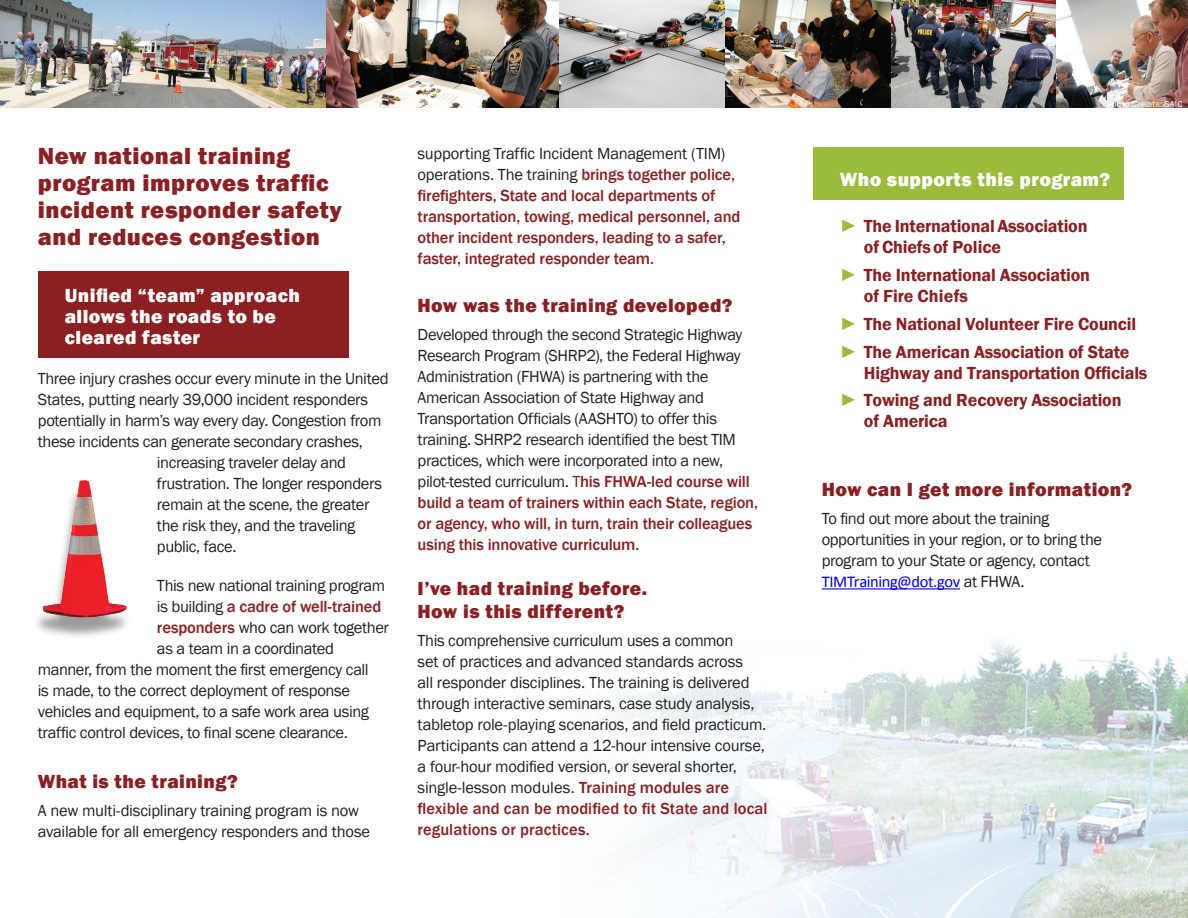
<style>
.page{position:relative;width:1188px;height:918px;background:#fff}
.page>*{position:absolute;margin:0;border:0;box-sizing:border-box;transform-origin:0 0}
.Head1{font:800 24px/27px "Franklin Gothic";letter-spacing:.02em;color:#8b1f22}
.Head_2_red{font:800 19.5px/23.4px "Franklin Gothic";letter-spacing:.02em;color:#8b1f22}
.blue_box_text{font:800 19.5px/21px "Franklin Gothic";letter-spacing:.02em;color:#fff}
.t1{font:600 18px/21px "Franklin Gothic";letter-spacing:-.01em;color:#8b1f22}
.body_11_pt{font:16.5px/21px "Franklin Gothic";letter-spacing:-.02em;color:#231f20}
.body_11_pt-2{font:500 16.5px/21px "Franklin Gothic";letter-spacing:-.01em;color:#8b1f22}
.CH_Caption_Head{font:9px "Franklin Gothic";letter-spacing:.025em;color:#fff}
.s1{font-weight:400;color:#231f20}
.s2{font-weight:500;color:#8b1f22}
.s3{color:#8b1f22}
.s4{font-weight:400;color:#9abb3b}
.s5{font-family:"Calibri";color:#00f}
</style>
<div class="page">
<img style="left:326px;top:0;width:233px;height:108px">
<img style="left:559px;top:0;width:166px;height:108px">
<img style="left:725px;top:0;width:166px;height:108px">
<img style="left:891px;top:0;width:166px;height:108px">
<img style="left:1057px;top:0;width:131px;height:108px">
<img style="left:0;top:0;width:326px;height:108px">
<img style="left:617px;top:641px;width:571px;height:277px">
<div style="left:813px;top:147px;width:310px;height:53px;background:#9abb3b"></div>
<hr style="left:822px;top:588px;width:138px;height:1px;background:#00f">
<div style="left:33px;top:488px;width:98px;height:152px;background:#231f20;opacity:.45"></div>
<img style="left:38px;top:480px;width:93px;height:152px">
<div style="left:38px;top:271px;width:310px;height:86px;background:#8b1f22"></div>
<p class="Head1" style="left:38px;top:142px;width:306px">New national training program improves traffic incident responder safety and reduces congestion</p>
<p class="blue_box_text" style="left:65px;top:285px;width:237px">Unified “team” approach allows the roads to be cleared faster</p>
<p class="body_11_pt" style="left:38px;top:369px;width:352px">Three injury crashes occur every minute in the United</p>
<p class="body_11_pt" style="left:38px;top:390px;width:332px">States, putting nearly 39,000 incident responders</p>
<p class="body_11_pt" style="left:38px;top:411px;width:345px">potentially in harm’s way every day. Congestion from</p>
<p class="body_11_pt" style="left:38px;top:432px;width:327px">these incidents can generate secondary crashes,</p>
<p class="body_11_pt" style="left:157px;top:453px;width:191px">increasing traveler delay and</p>
<p class="body_11_pt" style="left:157px;top:474px;width:227px">frustration. The longer responders</p>
<p class="body_11_pt" style="left:157px;top:495px;width:214px">remain at the scene, the greater</p>
<p class="body_11_pt" style="left:157px;top:516px;width:200px">the risk they, and the traveling</p>
<p class="body_11_pt" style="left:157px;top:537px;width:81px">public, face.</p>
<p class="body_11_pt" style="left:157px;top:575px;width:230px">This new national training program</p>
<p class="body_11_pt-2" style="left:157px;top:596px;width:226px"><span class="s1">is building</span> a cadre of well-trained</p>
<p class="body_11_pt" style="left:157px;top:617px;width:234px"><span class="s2">responders</span> who can work together</p>
<p class="body_11_pt" style="left:157px;top:638px;width:178px">as a team in a coordinated</p>
<p class="body_11_pt" style="left:38px;top:659px;width:332px">manner, from the moment the first emergency call</p>
<p class="body_11_pt" style="left:38px;top:680px;width:314px">is made, to the correct deployment of response</p>
<p class="body_11_pt" style="left:38px;top:701px;width:333px">vehicles and equipment, to a safe work area using</p>
<p class="body_11_pt" style="left:38px;top:722px;width:312px">traffic control devices, to final scene clearance.</p>
<p class="Head_2_red" style="left:38px;top:770px;width:202px">What is the training?</p>
<p class="body_11_pt" style="left:38px;top:801px;width:334px">A new multi-disciplinary training program is now available for all emergency responders and those</p>
<p class="body_11_pt-2" style="left:418px;top:143px;width:324px"><span class="s1">supporting Traffic Incident Management (TIM) operations. The training</span> brings together police, firefighters, State and local departments of transportation, towing, medical personnel, and other incident responders, leading to a safer, faster, integrated responder team.</p>
<p class="Head_2_red" style="left:418px;top:294px;width:316px">How was the training developed?</p>
<p class="body_11_pt" style="left:418px;top:324px;width:342px">Developed through the second Strategic Highway Research Program (SHRP2), the Federal Highway Administration (FHWA) is partnering with the American Association of State Highway and Transportation Officials (AASHTO) to offer this training. SHRP2 research identified the best TIM practices, which were incorporated into a new, pilot-tested curriculum. <span class="s3">T</span><span class="s2">his FHWA-led course will build a team of trainers within each State, region, or agency, who will, in turn, train their colleagues using this innovative curriculum.</span></p>
<p class="Head_2_red" style="left:418px;top:577px;width:231px">I’ve had training before.<br>How is this different?</p>
<p class="body_11_pt" style="left:418px;top:631px;width:352px">This comprehensive curriculum uses a common<br>set of practices and advanced standards across<br>all responder disciplines. The training is delivered through interactive seminars, case study analysis, tabletop role-playing scenarios, and field practicum.<br>Participants can attend a 12-hour intensive course, a four-hour modified version, or several shorter, single-lesson modules. <span class="s2">Training modules are flexible and can be modified to fit State and local regulations or practices.</span></p>
<p class="CH_Caption_Head" style="left:1107px;top:98px;width:77px">Photo Credits: SAIC</p>
<p class="blue_box_text" style="left:840px;top:169px;width:272px">Who supports this program?</p>
<p class="t1" style="left:864px;top:216px;width:225px;text-indent:-24px"><span class="s4">►</span> The International Association of Chiefs of Police</p>
<p class="t1" style="left:864px;top:265px;width:228px;text-indent:-24px"><span class="s4">►</span> The International Association of Fire Chiefs</p>
<p class="t1" style="left:840px;top:314px;width:298px"><span class="s4">►</span> The National Volunteer Fire Council</p>
<p class="t1" style="left:864px;top:341px;width:285px;text-indent:-24px"><span class="s4">►</span> The American Association of State<br>Highway and Transportation Officials</p>
<p class="t1" style="left:864px;top:390px;width:259px;text-indent:-24px"><span class="s4">►</span> Towing and Recovery Association of America</p>
<p class="Head_2_red" style="left:822px;top:478px;width:312px">How can I get more information?</p>
<p class="body_11_pt" style="left:822px;top:508px;width:282px">To find out more about the training opportunities in your region, or to bring the program to your State or agency, contact <span class="s5">TIMTraining@dot.gov</span> at FHWA.</p>
</div>
